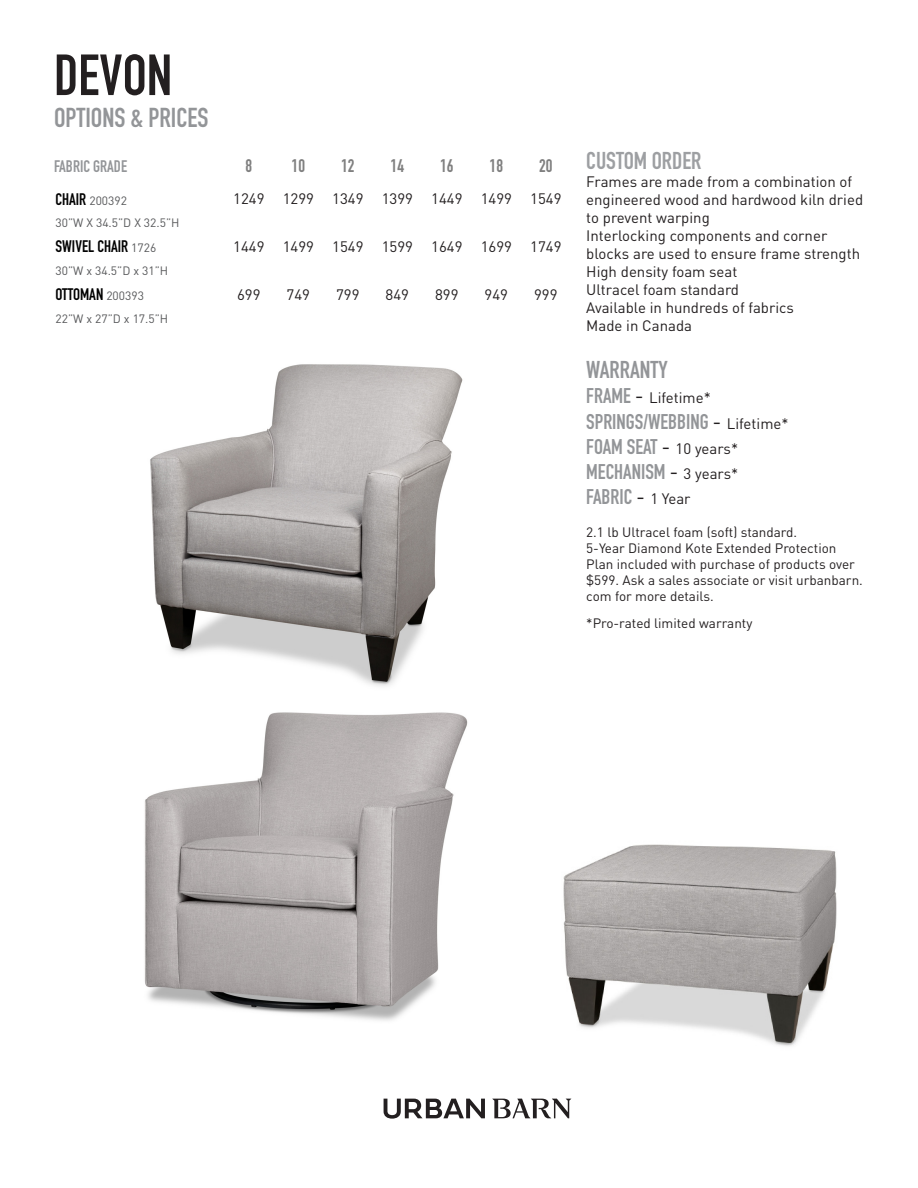
<style>
.page{position:relative;width:918px;height:1188px;background:#fff}
.page>*{position:absolute;margin:0;border:0;box-sizing:border-box;transform-origin:0 0}
.t1{font:57px "DIN Engschrift Std";color:#231f20}
.t2{font:27px "DIN Engschrift Std";color:#939598}
.t3{font:24px "DIN Engschrift Std";color:#9d9fa2}
.t4{font:24px "DIN Engschrift Std";color:#939598}
.t5{font:21px "DIN Engschrift Std";color:#939598}
.Grade{font:18px "DIN Engschrift Std";color:#7f7f7f}
.Grade-2{font:16.5px "DIN Engschrift Std";color:#000}
.t6{font:16.5px "DIN Engschrift Std";color:#939598}
.Grade-3{font:15px/18px "DINOT";color:#231f20}
.t7{font:13.5px/16.2px "DINOT";color:#231f20}
.Grade-4{font:12px "DINOT";color:#57585a}
.s1{font-family:"DIN Engschrift Std";font-size:21px;color:#939598}
.s2{font-size:21px}
.s3{font-family:"DINOT";color:#231f20}
.s4{font-family:"DINOT";font-size:15px;color:#231f20}
.s5{font-family:"DIN Engschrift Std";font-size:16.5px;color:#000}
.s6{font-family:"DINOT";font-size:12px;color:#57585a}
</style>
<div class="page">
<img style="left:144px;top:364px;width:324px;height:657px">
<img style="left:563px;top:844px;width:274px;height:202px">
<svg style="left:384px;top:1099px;width:101px;height:20px"></svg>
<svg style="left:492px;top:1099px;width:79px;height:19px"></svg>
<p class="t1" style="left:54px;top:42px;width:120px">DEVON</p>
<p class="t2" style="left:54px;top:101px;width:156px">OPTIONS &amp; PRICES</p>
<p class="t6" style="left:54px;top:157px;width:75px">FABRIC GRADE</p>
<p class="t3" style="left:586px;top:147px;width:117px">CUSTOM ORDER</p>
<p class="Grade-3" style="left:586px;top:172px;width:278px">Frames are made from a combination of engineered wood and hardwood kiln dried to prevent warping</p>
<p class="Grade-3" style="left:586px;top:226px;width:275px">Interlocking components and corner blocks are used to ensure frame strength</p>
<p class="Grade-3" style="left:586px;top:262px;width:153px">High density foam seat</p>
<p class="Grade-3" style="left:586px;top:280px;width:154px">Ultracel foam standard</p>
<p class="Grade-3" style="left:586px;top:298px;width:209px">Available in hundreds of fabrics</p>
<p class="Grade-3" style="left:586px;top:316px;width:107px">Made in Canada</p>
<p class="t4" style="left:586px;top:356px;width:83px">WARRANTY</p>
<p class="Grade-3" style="left:586px;top:388px;width:126px"><span class="s1">FRAME</span> <span class="s2">-</span> Lifetime*</p>
<p class="t5" style="left:586px;top:409px;width:204px">SPRINGS/WEBBING <span class="s3">-</span> <span class="s4">Lifetime*</span></p>
<p class="t5" style="left:586px;top:434px;width:153px">FOAM SEAT <span class="s3">-</span> <span class="s4">10 years*</span></p>
<p class="t5" style="left:586px;top:459px;width:154px">MECHANISM <span class="s3">-</span> <span class="s4">3 years*</span></p>
<p class="t5" style="left:586px;top:484px;width:106px">FABRIC <span class="s3">-</span> <span class="s4">1 Year</span></p>
<p class="t7" style="left:586px;top:523px;width:212px">2.1 lb Ultracel foam (soft) standard.</p>
<p class="t7" style="left:586px;top:539px;width:278px">5-Year Diamond Kote Extended Protection Plan included with purchase of products over $599. Ask a sales associate or visit urbanbarn. com for more details.</p>
<p class="t7" style="left:586px;top:615px;width:168px">*Pro-rated limited warranty</p>
<p class="Grade" style="left:246px;top:155px;width:8px">8</p>
<p class="Grade" style="left:292px;top:155px;width:15px">10</p>
<p class="Grade" style="left:341px;top:155px;width:15px">12</p>
<p class="Grade" style="left:391px;top:155px;width:15px">14</p>
<p class="Grade" style="left:440px;top:155px;width:15px">16</p>
<p class="Grade" style="left:490px;top:155px;width:15px">18</p>
<p class="Grade" style="left:539px;top:155px;width:15px">20</p>
<p class="Grade-4" style="left:56px;top:192px;width:73px"><span class="s5">CHAIR</span> 200392</p>
<p class="Grade-3" style="left:233px;top:189px;width:33px">1249</p>
<p class="Grade-3" style="left:283px;top:189px;width:33px">1299</p>
<p class="Grade-3" style="left:332px;top:189px;width:33px">1349</p>
<p class="Grade-3" style="left:382px;top:189px;width:33px">1399</p>
<p class="Grade-3" style="left:431px;top:189px;width:33px">1449</p>
<p class="Grade-3" style="left:481px;top:189px;width:33px">1499</p>
<p class="Grade-3" style="left:530px;top:189px;width:33px">1549</p>
<p class="Grade-4" style="left:56px;top:214px;width:126px">30”W X 34.5”D X 32.5”H</p>
<p class="Grade-2" style="left:56px;top:236px;width:102px">SWIVEL CHAIR <span class="s6">1726</span></p>
<p class="Grade-3" style="left:233px;top:237px;width:33px">1449</p>
<p class="Grade-3" style="left:283px;top:237px;width:33px">1499</p>
<p class="Grade-3" style="left:332px;top:237px;width:33px">1549</p>
<p class="Grade-3" style="left:382px;top:237px;width:33px">1599</p>
<p class="Grade-3" style="left:431px;top:237px;width:33px">1649</p>
<p class="Grade-3" style="left:481px;top:237px;width:33px">1699</p>
<p class="Grade-3" style="left:530px;top:237px;width:33px">1749</p>
<p class="Grade-4" style="left:56px;top:262px;width:114px">30”W x 34.5”D x 31”H</p>
<p class="Grade-2" style="left:56px;top:285px;width:90px">OTTOMAN <span class="s6">200393</span></p>
<p class="Grade-3" style="left:237px;top:285px;width:25px">699</p>
<p class="Grade-3" style="left:287px;top:285px;width:25px">749</p>
<p class="Grade-3" style="left:336px;top:285px;width:25px">799</p>
<p class="Grade-3" style="left:386px;top:285px;width:25px">849</p>
<p class="Grade-3" style="left:435px;top:285px;width:25px">899</p>
<p class="Grade-3" style="left:485px;top:285px;width:25px">949</p>
<p class="Grade-3" style="left:534px;top:285px;width:25px">999</p>
<p class="Grade-4" style="left:56px;top:310px;width:114px">22”W x 27”D x 17.5”H</p>
</div>
